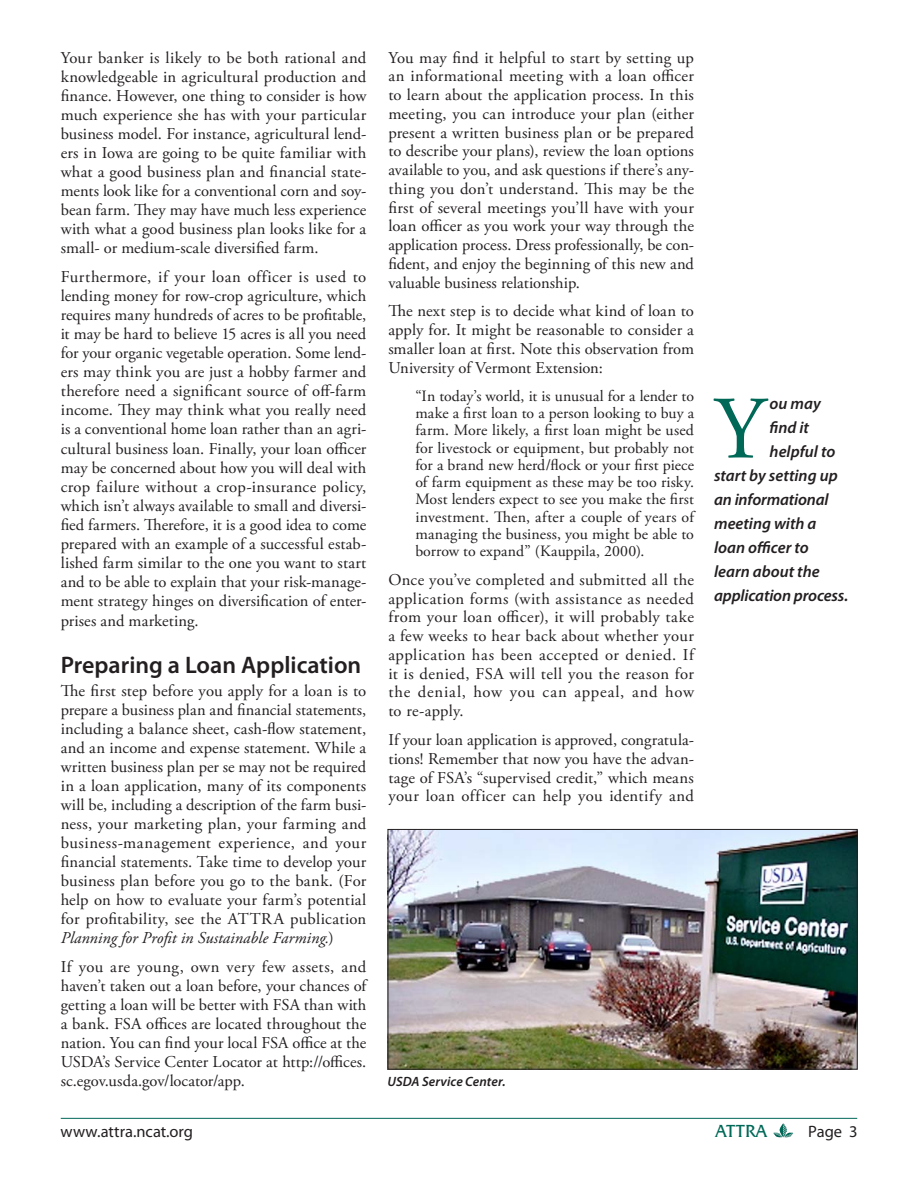
<style>
.page{position:relative;width:918px;height:1188px;background:#fff}
.page>*{position:absolute;margin:0;border:0;box-sizing:border-box;transform-origin:0 0}
.t1{font:88.95px "Adobe Garamond Pro";color:#006857}
.t2{font:600 24px "Myriad Pro";color:#231f20}
.t3{font:18px "Friz Quadrata IT Cby BT";letter-spacing:-.01em;color:#006857}
.t4{font:16.5px/19px "Adobe Garamond Pro";letter-spacing:.01em;color:#231f20;text-align:justify}
.t5{font:italic 600 16.5px "Myriad Pro";letter-spacing:-.005em;color:#231f20}
.t6{font:16.5px "Myriad Pro";color:#231f20}
.t7{font:15.75px/17.2px "Adobe Garamond Pro";letter-spacing:.005em;color:#231f20;text-align:justify}
.t8{font:italic 600 13.5px "Myriad Pro";color:#231f20}
.s1{font-style:italic}
</style>
<div class="page">
<svg style="left:773px;top:1123px;width:20px;height:15px"></svg>
<hr style="left:61px;top:1118px;width:796px;height:1px;background:#006857">
<img style="left:390px;top:831px;width:466px;height:237px">
<div style="left:388px;top:829px;width:470px;height:241px;border:1px solid #231f20"></div>
<p class="t4" style="left:61px;top:49px;width:307px">Your banker is likely to be both rational and knowledgeable in agricultural production and finance. However, one thing to consider is how much experience she has with your particular business model. For instance, agricultural lend&shy;ers in Iowa are going to be quite familiar with what a good business plan and financial state&shy;ments look like for a conventional corn and soy&shy;bean farm. They may have much less experience with what a good business plan looks like for a small- or medium-scale diversified farm.</p>
<p class="t4" style="left:61px;top:269px;width:307px">Furthermore, if your loan officer is used to lending money for row-crop agriculture, which requires many hundreds of acres to be profitable, it may be hard to believe 15 acres is all you need for your organic vegetable operation. Some lend&shy;ers may think you are just a hobby farmer and therefore need a significant source of off-farm income. They may think what you really need is a conventional home loan rather than an agri&shy;cultural business loan. Finally, your loan officer may be concerned about how you will deal with crop failure without a crop-insurance policy, which isn’t always available to small and diversi&shy;fied farmers. Therefore, it is a good idea to come prepared with an example of a successful estab&shy;lished farm similar to the one you want to start and to be able to explain that your risk-manage&shy;ment strategy hinges on diversification of enter&shy;prises and marketing.</p>
<h2 class="t2" style="left:61px;top:656px;width:302px">Preparing a Loan Application</h2>
<p class="t4" style="left:61px;top:682px;width:307px">The first step before you apply for a loan is to prepare a business plan and financial statements, including a balance sheet, cash-flow statement, and an income and expense statement. While a written business plan per se may not be required in a loan application, many of its components will be, including a description of the farm busi&shy;ness, your marketing plan, your farming and business-management experience, and your financial statements. Take time to develop your business plan before you go to the bank. (For help on how to evaluate your farm’s potential for profitability, see the ATTRA publication <span class="s1">Planning for Profit in Sustainable Farming.</span>)</p>
<p class="t4" style="left:61px;top:959px;width:307px">If you are young, own very few assets, and haven’t taken out a loan before, your chances of getting a loan will be better with FSA than with a bank. FSA offices are located throughout the nation. You can find your local FSA office at the USDA’s Service Center Locator at http://offices. sc.egov.usda.gov/locator/app.</p>
<p class="t4" style="left:388px;top:49px;width:307px">You may find it helpful to start by setting up an informational meeting with a loan officer to learn about the application process. In this meeting, you can introduce your plan (either present a written business plan or be prepared to describe your plans), review the loan options available to you, and ask questions if there’s any&shy;thing you don’t understand. This may be the first of several meetings you’ll have with your loan officer as you work your way through the application process. Dress professionally, be con&shy;fident, and enjoy the beginning of this new and valuable business relationship.</p>
<p class="t4" style="left:388px;top:303px;width:307px">The next step is to decide what kind of loan to apply for. It might be reasonable to consider a smaller loan at first. Note this observation from University of Vermont Extension:</p>
<p class="t7" style="left:415px;top:389px;width:280px">“In today’s world, it is unusual for a lender to make a first loan to a person looking to buy a farm. More likely, a first loan might be used for livestock or equipment, but probably not for a brand new herd/flock or your first piece of farm equipment as these may be too risky.<br>Most lenders expect to see you make the first investment. Then, after a couple of years of managing the business, you might be able to borrow to expand” (Kauppila, 2000).</p>
<p class="t4" style="left:388px;top:572px;width:307px">Once you’ve completed and submitted all the application forms (with assistance as needed from your loan officer), it will probably take a few weeks to hear back about whether your application has been accepted or denied. If it is denied, FSA will tell you the reason for the denial, how you can appeal, and how to re-apply.</p>
<p class="t4" style="left:388px;top:732px;width:307px">If your loan application is approved, congratula&shy;tions! Remember that now you have the advan&shy;tage of FSA’s “supervised credit,” which means your loan officer can help you identify and</p>
<h1 class="t1" style="left:714px;top:394px;width:53px">Y</h1>
<p class="t5" style="left:770px;top:398px;width:53px">ou may</p>
<p class="t5" style="left:770px;top:422px;width:41px">find it</p>
<p class="t5" style="left:770px;top:446px;width:67px">helpful to</p>
<p class="t5" style="left:714px;top:470px;width:125px">start by setting up</p>
<p class="t5" style="left:714px;top:494px;width:116px">an informational</p>
<p class="t5" style="left:714px;top:518px;width:104px">meeting with a</p>
<p class="t5" style="left:714px;top:542px;width:96px">loan officer to</p>
<p class="t5" style="left:714px;top:566px;width:107px">learn about the</p>
<p class="t5" style="left:714px;top:590px;width:136px">application process.</p>
<p class="t8" style="left:388px;top:1077px;width:119px">USDA Service Center.</p>
<p class="t6" style="left:60px;top:1126px;width:134px">www.attra.ncat.org</p>
<p class="t3" style="left:715px;top:1120px;width:53px">ATTRA</p>
<p class="t6" style="left:808px;top:1126px;width:51px">Page 3</p>
</div>
